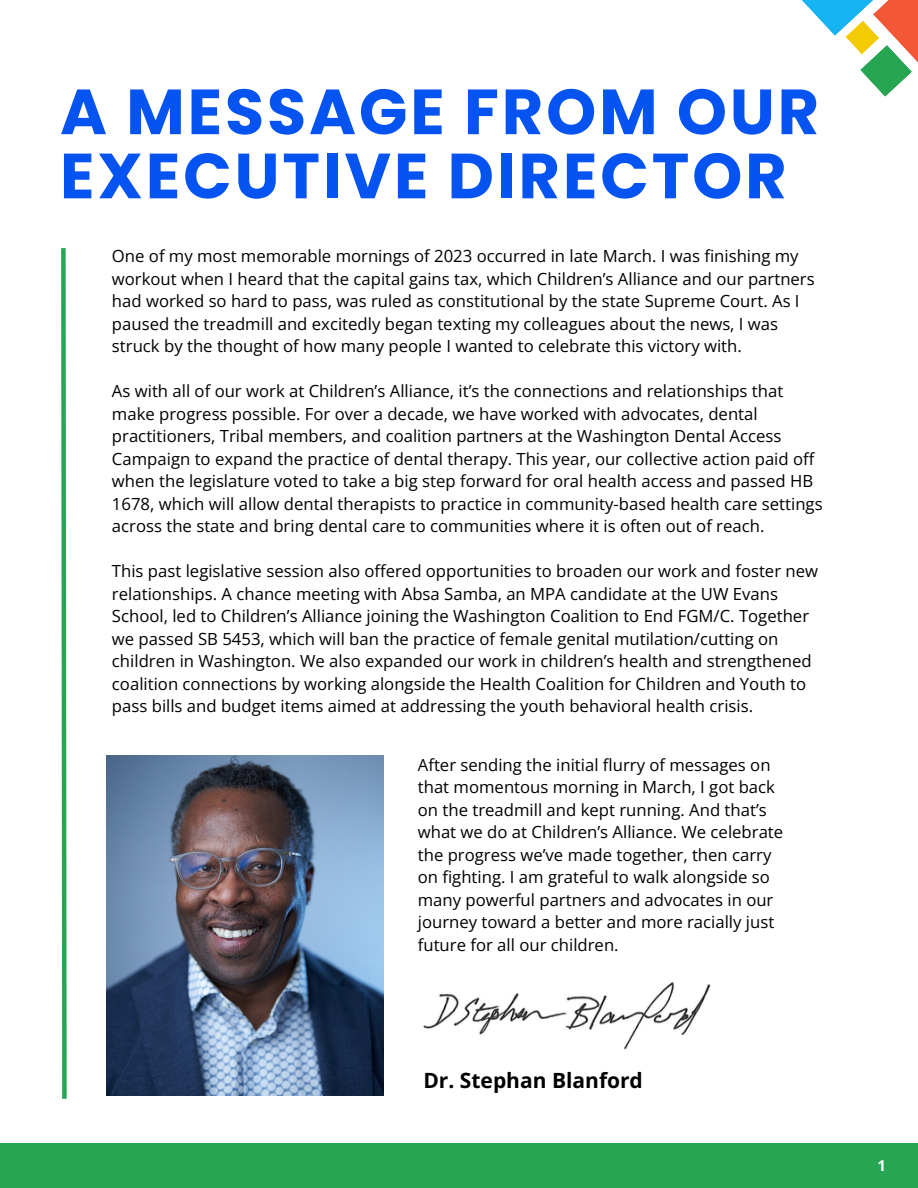
<style>
.page{position:relative;width:918px;height:1188px;background:#fff}
.page>*{position:absolute;margin:0;border:0;box-sizing:border-box;transform-origin:0 0}
.t1{font:700 63.75px/64.2px "Poppins";letter-spacing:.045em;color:#0554f2}
.t2{font:700 21px "Open Sans";color:#000}
.t3{font:16.65px/22.5px "Open Sans";color:#000}
.t4{font:700 15px "Open Sans";color:#fff}
</style>
<div class="page">
<div style="left:0;top:1143px;width:918px;height:45px;background:#26a653"></div>
<svg style="left:61px;top:248px;width:6px;height:851px;background:#5bbc7d"></svg>
<img style="left:106px;top:756px;width:278px;height:339px">
<img style="left:423px;top:982px;width:288px;height:68px">
<svg style="left:802px;top:0;width:116px;height:97px"></svg>
<p class="t1" style="left:60px;top:80px;width:761px">A MESSAGE FROM OUR<br>EXECUTIVE DIRECTOR</p>
<p class="t3" style="left:112px;top:245px;width:704px">One of my most memorable mornings of 2023 occurred in late March. I was finishing my workout when I heard that the capital gains tax, which Children’s Alliance and our partners had worked so hard to pass, was ruled as constitutional by the state Supreme Court. As I paused the treadmill and excitedly began texting my colleagues about the news, I was struck by the thought of how many people I wanted to celebrate this victory with.</p>
<p class="t3" style="left:112px;top:380px;width:712px">As with all of our work at Children’s Alliance, it’s the connections and relationships that make progress possible. For over a decade, we have worked with advocates, dental practitioners, Tribal members, and coalition partners at the Washington Dental Access Campaign to expand the practice of dental therapy. This year, our collective action paid off when the legislature voted to take a big step forward for oral health access and passed HB 1678, which will allow dental therapists to practice in community-based health care settings across the state and bring dental care to communities where it is often out of reach.</p>
<p class="t3" style="left:112px;top:560px;width:708px">This past legislative session also offered opportunities to broaden our work and foster new relationships. A chance meeting with Absa Samba, an MPA candidate at the UW Evans School, led to Children’s Alliance joining the Washington Coalition to End FGM/C. Together we passed SB 5453, which will ban the practice of female genital mutilation/cutting on children in Washington. We also expanded our work in children’s health and strengthened coalition connections by working alongside the Health Coalition for Children and Youth to pass bills and budget items aimed at addressing the youth behavioral health crisis.</p>
<p class="t3" style="left:418px;top:753px;width:367px">After sending the initial flurry of messages on that momentous morning in March, I got back on the treadmill and kept running. And that’s what we do at Children’s Alliance. We celebrate the progress we’ve made together, then carry on fighting. I am grateful to walk alongside so many powerful partners and advocates in our journey toward a better and more racially just future for all our children.</p>
<p class="t2" style="left:423px;top:1065px;width:221px">Dr. Stephan Blanford</p>
<p class="t4" style="left:877px;top:1155px;width:10px">1</p>
</div>
